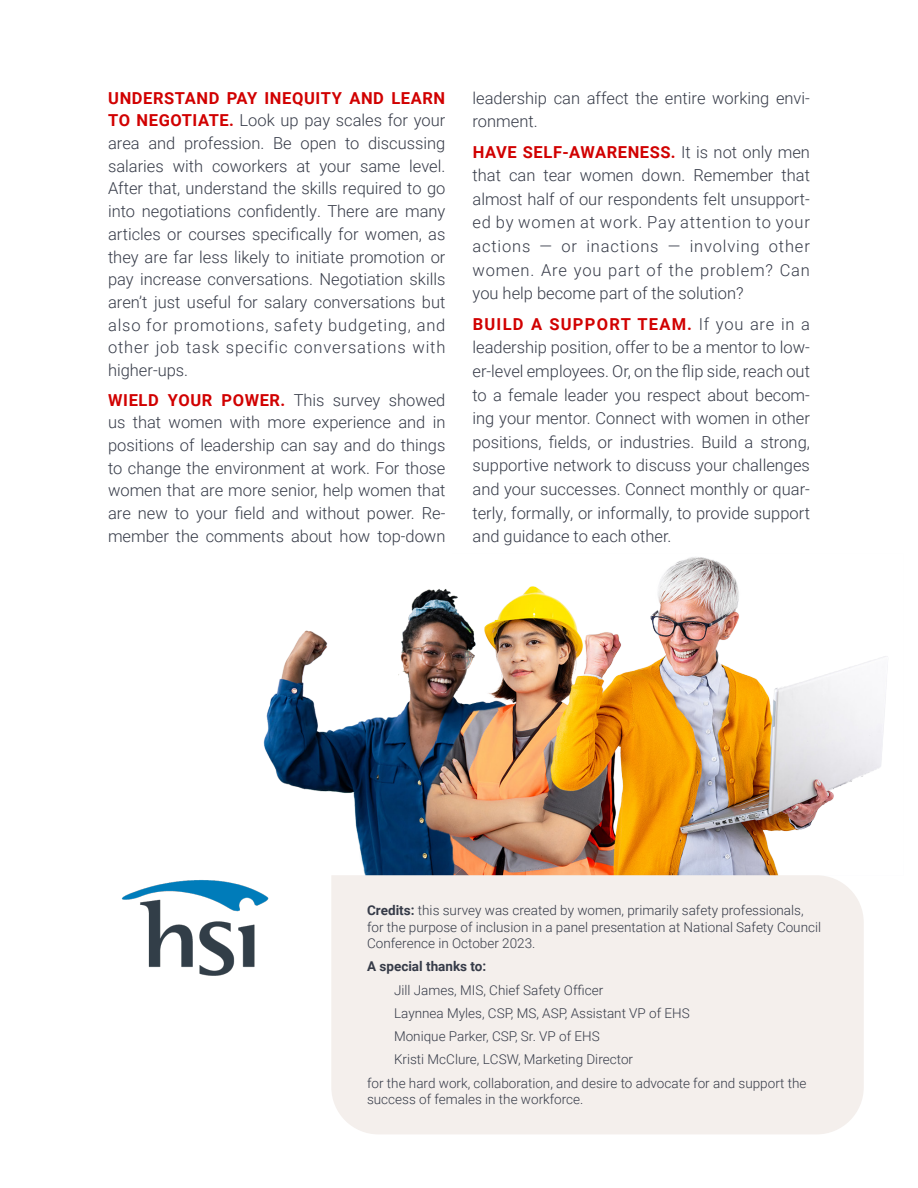
<style>
.page{position:relative;width:918px;height:1188px;background:#fff}
.page>*{position:absolute;margin:0;border:0;box-sizing:border-box;transform-origin:0 0}
.t1{font:300 16.5px/22.6px "Roboto";color:#363b48;text-align:justify}
.t2{font:300 13.5px/16.5px "Roboto";color:#363b48}
.t3{font:700 13.5px "Roboto";color:#363b48}
.s1{font-weight:700;color:#d10000}
.s2{font-weight:700}
</style>
<div class="page">
<img style="left:263px;top:557px;width:624px;height:318px">
<div style="left:331px;top:875px;width:533px;height:259px;background:#f4efec"></div>
<img style="left:121px;top:880px;width:148px;height:96px">
<p class="t1" style="left:108px;top:86px;width:339px"><span class="s1">UNDERSTAND PAY INEQUITY AND LEARN TO NEGOTIATE.</span> Look up pay scales for your area and profession. Be open to discussing salaries with coworkers at your same level.<br>After that, understand the skills required to go into negotiations confidently. There are many articles or courses specifically for women, as they are far less likely to initiate promotion or pay increase conversations. Negotiation skills aren’t just useful for salary conversations but also for promotions, safety budgeting, and other job task specific conversations with higher-ups.</p>
<p class="t1" style="left:108px;top:388px;width:339px"><span class="s1">WIELD YOUR POWER.</span> This survey showed us that women with more experience and in positions of leadership can say and do things to change the environment at work. For those women that are more senior, help women that are new to your field and without power. Re&shy;member the comments about how top-down</p>
<p class="t1" style="left:472px;top:85px;width:339px;line-height:23.5px">leadership can affect the entire working envi&shy;ronment.</p>
<p class="t1" style="left:472px;top:139px;width:339px;line-height:23.5px"><span class="s1">HAVE SELF-AWARENESS.</span> It is not only men that can tear women down. Remember that almost half of our respondents felt unsupport&shy;ed by women at work. Pay attention to your actions — or inactions — involving other women. Are you part of the problem? Can you help become part of the solution?</p>
<p class="t1" style="left:472px;top:311px;width:339px;line-height:23.5px"><span class="s1">BUILD A SUPPORT TEAM.</span> If you are in a leadership position, offer to be a mentor to low&shy;er-level employees. Or, on the flip side, reach out to a female leader you respect about becom&shy;ing your mentor. Connect with women in other positions, fields, or industries. Build a strong, supportive network to discuss your challenges and your successes. Connect monthly or quar&shy;terly, formally, or informally, to provide support and guidance to each other.</p>
<p class="t2" style="left:367px;top:902px;width:456px"><span class="s2">Credits:</span> this survey was created by women, primarily safety professionals, for the purpose of inclusion in a panel presentation at National Safety Council<br>Conference in October 2023.</p>
<p class="t3" style="left:367px;top:957px;width:121px">A special thanks to:</p>
<p class="t2" style="left:394px;top:981px;width:211px">Jill James, MIS, Chief Safety Officer</p>
<p class="t2" style="left:394px;top:1004px;width:297px">Laynnea Myles, CSP, MS, ASP, Assistant VP of EHS</p>
<p class="t2" style="left:394px;top:1028px;width:207px">Monique Parker, CSP, Sr. VP of EHS</p>
<p class="t2" style="left:394px;top:1051px;width:241px">Kristi McClure, LCSW, Marketing Director</p>
<p class="t2" style="left:367px;top:1074px;width:441px">for the hard work, collaboration, and desire to advocate for and support the success of females in the workforce.</p>
</div>
